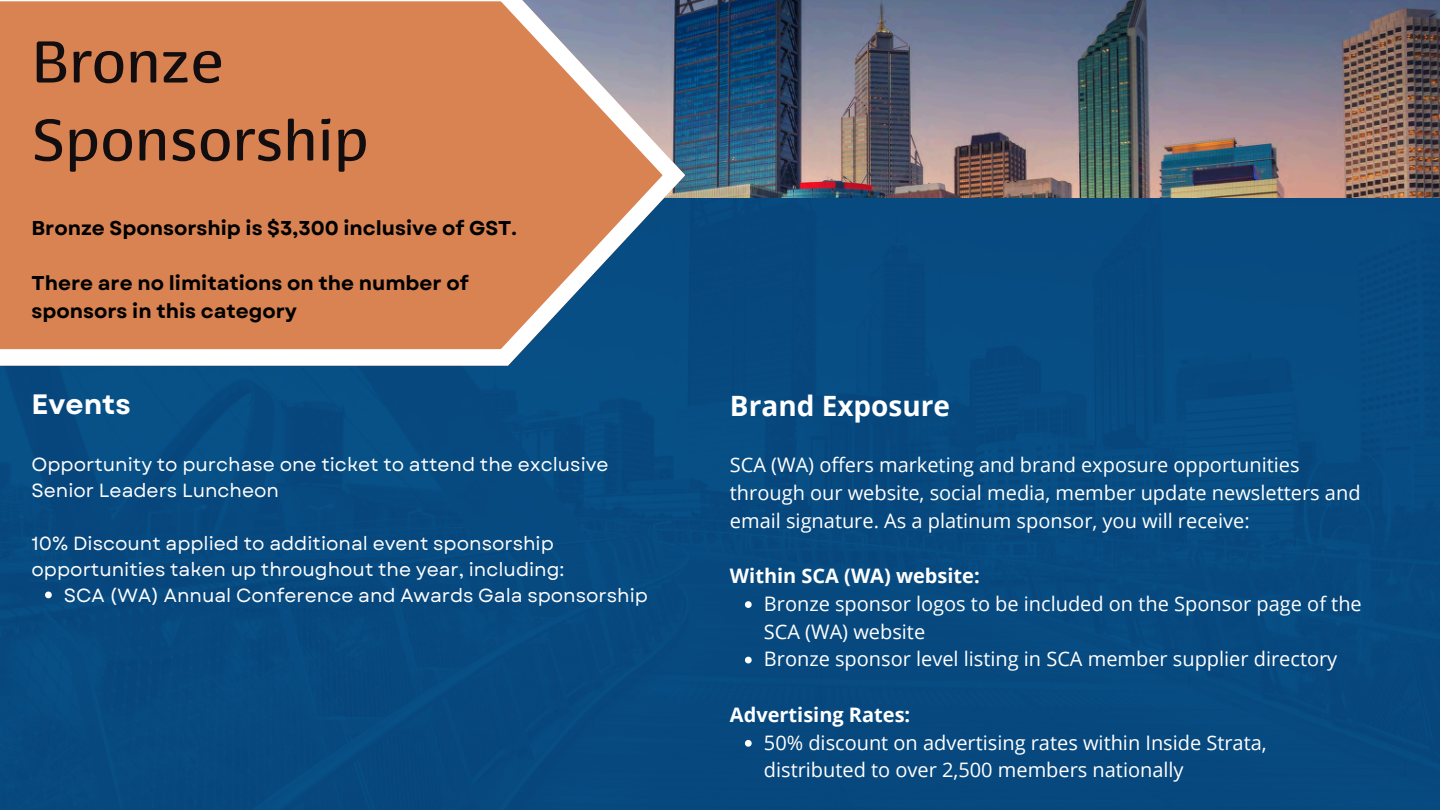
<style>
.page{position:relative;width:1440px;height:810px;background:#024a80}
.page>*{position:absolute;margin:0;border:0;box-sizing:border-box;transform-origin:0 0}
.t1{font:56px/78px "Dancer Pro";color:#120d0f}
.t2{font:700 28px "Open Sans";color:#fff}
.t3{font:700 28px "Garet";color:#fff}
.t4{font:20px/27.8px "Open Sans";color:#fff}
.t5{font:700 20px/27.8px "Garet";color:#000}
.t6{font:700 20px "Open Sans";color:#fff}
.t7{font:19px/26.2px "Garet";color:#fff}
</style>
<div class="page">
<img style="left:685px;top:0;width:755px;height:197px">
<svg style="left:0;top:0;width:685px;height:366px;background:#c88865"></svg>
<svg style="left:45px;top:592px;width:7px;height:6px"></svg>
<svg style="left:745px;top:601px;width:7px;height:7px"></svg>
<svg style="left:745px;top:657px;width:7px;height:6px"></svg>
<svg style="left:745px;top:740px;width:7px;height:7px"></svg>
<h3 class="t1" style="left:32px;top:30px;width:339px">Bronze<br>Sponsorship</h3>
<h3 class="t5" style="left:32px;top:214px;width:487px">Bronze Sponsorship is $3,300 inclusive of GST.</h3>
<p class="t5" style="left:32px;top:269px;width:439px">There are no limitations on the number of sponsors in this category</p>
<p class="t3" style="left:32px;top:384px;width:101px">Events</p>
<h1 class="t7" style="left:32px;top:451px;width:579px">Opportunity to purchase one ticket to attend the exclusive<br>Senior Leaders Luncheon</h1>
<h2 class="t7" style="left:32px;top:530px;width:534px">10% Discount applied to additional event sponsorship opportunities taken up throughout the year, including:</h2>
<h2 class="t7" style="left:64px;top:582px;width:586px">SCA (WA) Annual Conference and Awards Gala sponsorship</h2>
<h3 class="t2" style="left:730px;top:386px;width:222px">Brand Exposure</h3>
<p class="t4" style="left:730px;top:451px;width:632px">SCA (WA) offers marketing and brand exposure opportunities through our website, social media, member update newsletters and email signature. As a platinum sponsor, you will receive:</p>
<p class="t6" style="left:730px;top:562px;width:251px">Within SCA (WA) website:</p>
<p class="t4" style="left:764px;top:589px;width:599px">Bronze sponsor logos to be included on the Sponsor page of the<br>SCA (WA) website</p>
<h3 class="t4" style="left:764px;top:645px;width:575px">Bronze sponsor level listing in SCA member supplier directory</h3>
<p class="t6" style="left:730px;top:701px;width:182px">Advertising Rates:</p>
<p class="t4" style="left:764px;top:728px;width:504px">50% discount on advertising rates within Inside Strata, distributed to over 2,500 members nationally</p>
</div>
